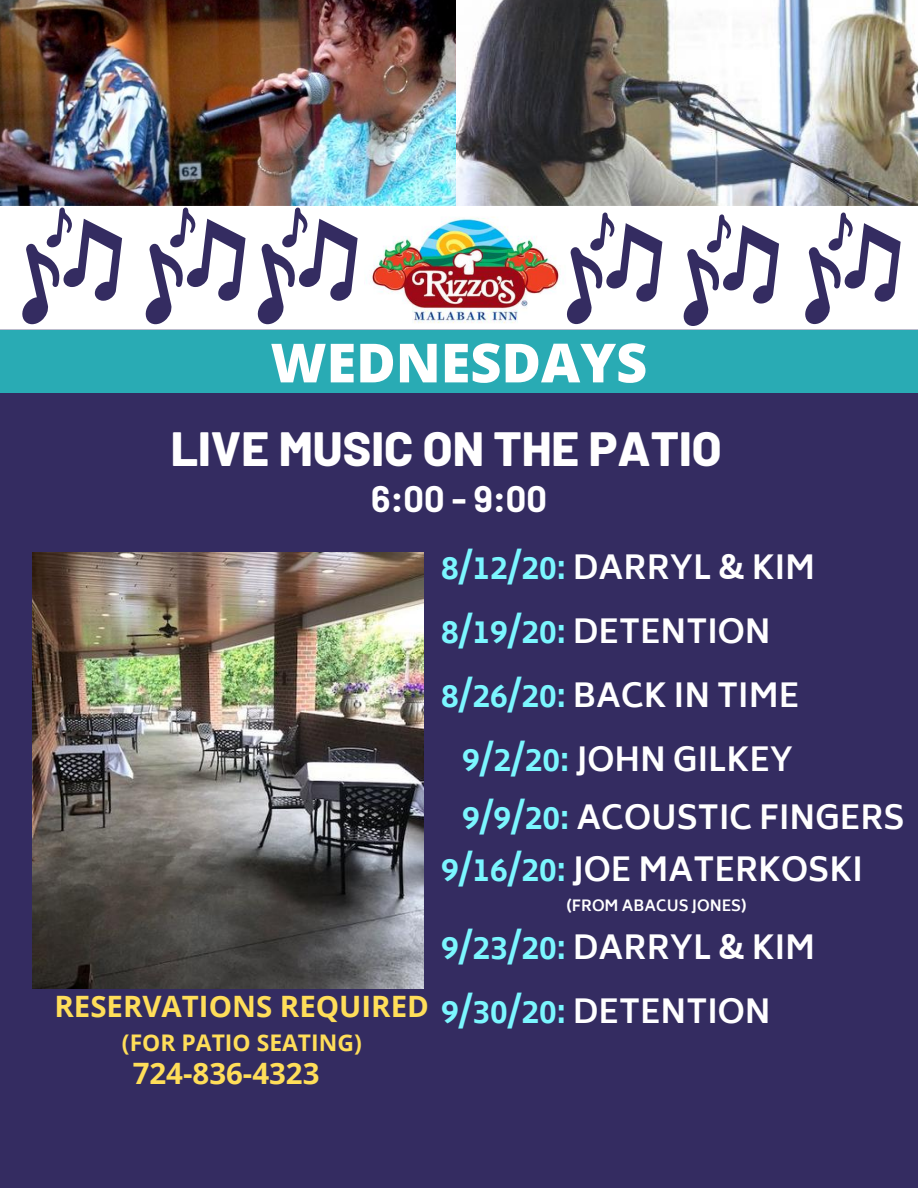
<style>
.page{position:relative;width:918px;height:1188px;background:#342c61}
.page>*{position:absolute;margin:0;border:0;box-sizing:border-box;transform-origin:0 0}
.t1{font:800 54px "Open Sans";color:#fff}
.t2{font:800 48px "Barlow";color:#fff}
.t3{font:700 36px "Barlow";color:#fff}
.t4{font:700 32.1px/51.9px "Biryani";color:#fff}
.t5{font:700 29.4px "Open Sans";color:#ffde59}
.t6{font:700 22.95px "Open Sans";color:#ffde59}
.t7{font:700 15px "Biryani";color:#fff}
.s1{color:#7bf7ff}
</style>
<div class="page">
<img style="left:0;top:0;width:457px;height:206px">
<img style="left:457px;top:0;width:461px;height:206px">
<div style="left:0;top:206px;width:918px;height:124px;background:#fff"></div>
<img style="left:365px;top:209px;width:208px;height:118px">
<svg style="left:682px;top:214px;width:97px;height:112px"></svg>
<svg style="left:565px;top:213px;width:97px;height:111px"></svg>
<svg style="left:21px;top:208px;width:101px;height:116px"></svg>
<svg style="left:144px;top:208px;width:102px;height:116px"></svg>
<svg style="left:256px;top:208px;width:102px;height:116px"></svg>
<svg style="left:804px;top:213px;width:97px;height:111px"></svg>
<div style="left:0;top:330px;width:918px;height:63px;background:#29abb4"></div>
<img style="left:32px;top:552px;width:392px;height:437px">
<h1 class="t1" style="left:270px;top:325px;width:378px">WEDNESDAYS</h1>
<h2 class="t2" style="left:171px;top:418px;width:553px">LIVE MUSIC ON THE PATIO</h2>
<p class="t3" style="left:371px;top:476px;width:177px">6:00 - 9:00</p>
<p class="t5" style="left:54px;top:986px;width:376px">RESERVATIONS REQUIRED</p>
<p class="t6" style="left:122px;top:1026px;width:241px">(FOR PATIO SEATING)</p>
<p class="t5" style="left:133px;top:1053px;width:188px">724-836-4323</p>
<p class="t4" style="left:441px;top:542px;width:376px"><span class="s1">8/12/20:</span> DARRYL &amp; KIM</p>
<p class="t4" style="left:441px;top:606px;width:331px"><span class="s1">8/19/20:</span> DETENTION</p>
<p class="t4" style="left:441px;top:670px;width:360px"><span class="s1">8/26/20:</span> BACK IN TIME</p>
<p class="t4" style="left:462px;top:734px;width:332px"><span class="s1">9/2/20:</span> JOHN GILKEY</p>
<p class="t4" style="left:441px;top:792px;width:465px;text-indent:21px"><span class="s1">9/9/20:</span> ACOUSTIC FINGERS<br><span class="s1">9/16/20:</span> JOE MATERKOSKI</p>
<p class="t7" style="left:566px;top:897px;width:182px">(FROM ABACUS JONES)</p>
<p class="t4" style="left:441px;top:916px;width:376px;line-height:64.2px"><span class="s1">9/23/20:</span> DARRYL &amp; KIM<br><span class="s1">9/30/20:</span> DETENTION</p>
</div>
